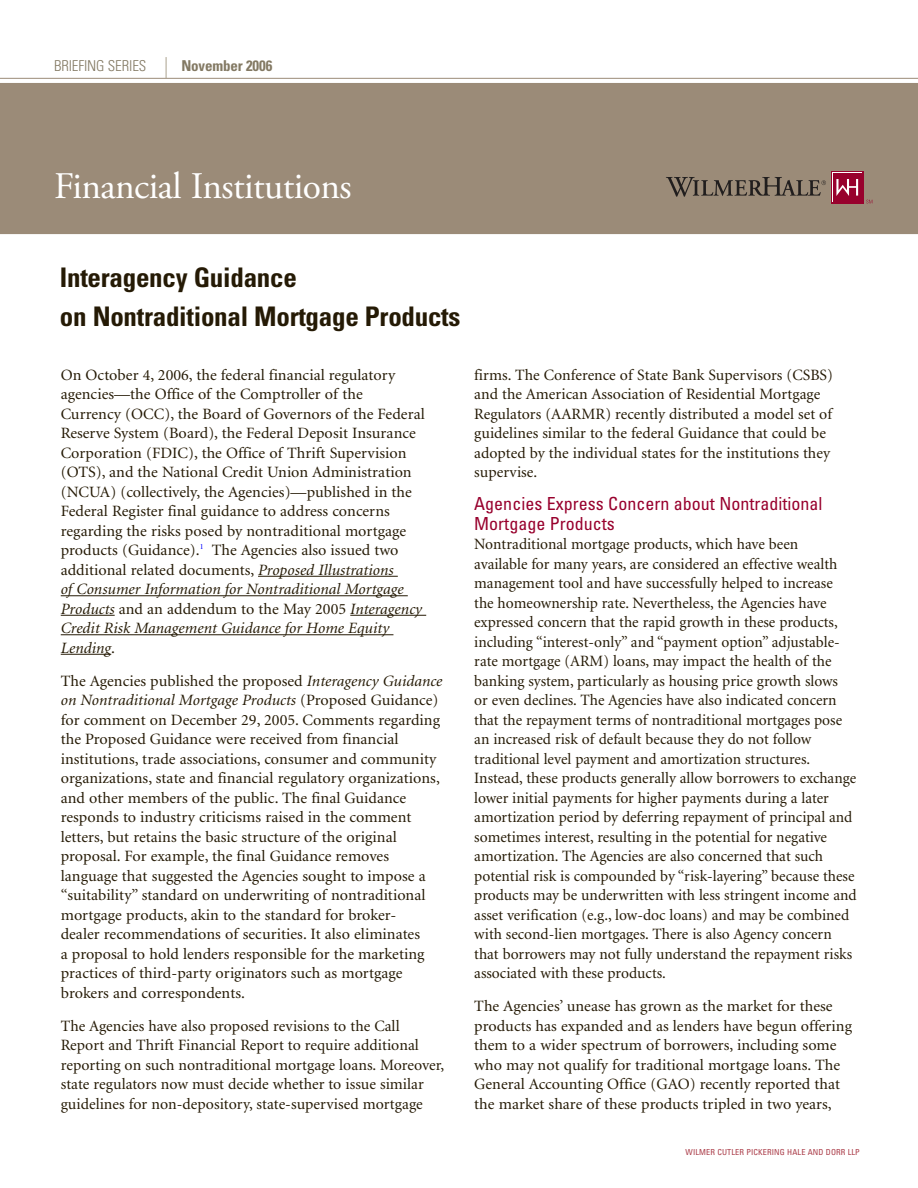
<style>
.page{position:relative;width:918px;height:1188px;background:#fff}
.page>*{position:absolute;margin:0;border:0;box-sizing:border-box;transform-origin:0 0}
._01_Newsletter_Name{font:37.5px "Adobe Garamond Pro";letter-spacing:-.015em;color:#fff}
._03_Body_Headline{font:700 condensed 27px "Univers";letter-spacing:-.01em;color:#251a05}
._04_PMS_202_Subhead{font:condensed 18px/19.5px "Univers";color:#98012d}
._02_Body_copy{font:15.75px/19.5px "Minion";color:#251a05}
.legal{font:300 condensed 15px "Univers";letter-spacing:-.01em;color:#837963}
.legal-2{font:700 condensed 15px "Univers";letter-spacing:-.01em;color:#837963}
.legal-3{font:condensed 8.25px "Univers";letter-spacing:.015em;color:#aa3c48}
.s1{font-style:italic}
</style>
<div class="page">
<div style="left:0;top:83px;width:918px;height:151px;background:#9b8b78"></div>
<hr style="left:258px;top:576px;width:140px;height:1px;background:#251a05">
<hr style="left:61px;top:595px;width:347px;height:1px;background:#251a05">
<hr style="left:61px;top:615px;width:54px;height:1px;background:#251a05">
<hr style="left:350px;top:615px;width:76px;height:1px;background:#251a05">
<hr style="left:61px;top:634px;width:332px;height:1px;background:#251a05">
<hr style="left:61px;top:654px;width:50px;height:1px;background:#251a05">
<hr style="left:0;top:78px;width:918px;height:1px;background:#9b8b78">
<svg style="left:166px;top:57px;width:1px;height:21px"></svg>
<div style="left:831px;top:171px;width:32px;height:32px;background:#98012d"></div>
<svg style="left:832px;top:172px;width:30px;height:30px"></svg>
<div style="left:833px;top:173px;width:28px;height:28px;background:#98012d"></div>
<svg style="left:836px;top:179px;width:22px;height:17px"></svg>
<svg style="left:666px;top:177px;width:160px;height:20px"></svg>
<svg style="left:866px;top:200px;width:6px;height:3px"></svg>
<p class="legal" style="left:54px;top:57px;width:94px">BRIEFING SERIES</p>
<p class="legal-2" style="left:181px;top:57px;width:92px">November 2006</p>
<p class="_01_Newsletter_Name" style="left:54px;top:164px;width:299px">Financial Institutions</p>
<p class="_03_Body_Headline" style="left:60px;top:261px;width:238px">Interagency Guidance</p>
<p class="_03_Body_Headline" style="left:60px;top:300px;width:402px">on Nontraditional Mortgage Products</p>
<p class="_02_Body_copy" style="left:61px;top:366px;width:366px">On October 4, 2006, the federal financial regulatory agencies—the Office of the Comptroller of the Currency (OCC), the Board of Governors of the Federal Reserve System (Board), the Federal Deposit Insurance Corporation (FDIC), the Office of Thrift Supervision (OTS), and the National Credit Union Administration (NCUA) (collectively, the Agencies)—published in the Federal Register final guidance to address concerns regarding the risks posed by nontraditional mortgage products (Guidance).<sup>1</sup> The Agencies also issued two additional related documents, <span class="s1">Proposed Illustrations<br>of Consumer Information for Nontraditional Mortgage Products</span> and an addendum to the May 2005 <span class="s1">Interagency Credit Risk Management Guidance for Home Equity Lending</span>.</p>
<p class="_02_Body_copy" style="left:61px;top:672px;width:383px">The Agencies published the proposed <span class="s1">Interagency Guidance on Nontraditional Mortgage Products</span> (Proposed Guidance) for comment on December 29, 2005. Comments regarding the Proposed Guidance were received from financial institutions, trade associations, consumer and community organizations, state and financial regulatory organizations, and other members of the public. The final Guidance responds to industry criticisms raised in the comment letters, but retains the basic structure of the original proposal. For example, the final Guidance removes language that suggested the Agencies sought to impose a “suitability” standard on underwriting of nontraditional mortgage products, akin to the standard for broker-<br>dealer recommendations of securities. It also eliminates<br>a proposal to hold lenders responsible for the marketing practices of third-party originators such as mortgage brokers and correspondents.</p>
<p class="_02_Body_copy" style="left:61px;top:1017px;width:385px">The Agencies have also proposed revisions to the Call Report and Thrift Financial Report to require additional reporting on such nontraditional mortgage loans. Moreover, state regulators now must decide whether to issue similar guidelines for non-depository, state-supervised mortgage</p>
<p class="_02_Body_copy" style="left:474px;top:366px;width:360px">firms. The Conference of State Bank Supervisors (CSBS) and the American Association of Residential Mortgage Regulators (AARMR) recently distributed a model set of guidelines similar to the federal Guidance that could be adopted by the individual states for the institutions they supervise.</p>
<p class="_04_PMS_202_Subhead" style="left:474px;top:494px;width:350px">Agencies Express Concern about Nontraditional<br>Mortgage Products</p>
<p class="_02_Body_copy" style="left:474px;top:535px;width:384px">Nontraditional mortgage products, which have been<br>available for many years, are considered an effective wealth management tool and have successfully helped to increase<br>the homeownership rate. Nevertheless, the Agencies have expressed concern that the rapid growth in these products, including “interest-only” and “payment option” adjustable&shy;rate mortgage (ARM) loans, may impact the health of the banking system, particularly as housing price growth slows<br>or even declines. The Agencies have also indicated concern that the repayment terms of nontraditional mortgages pose an increased risk of default because they do not follow traditional level payment and amortization structures.<br>Instead, these products generally allow borrowers to exchange lower initial payments for higher payments during a later amortization period by deferring repayment of principal and sometimes interest, resulting in the potential for negative amortization. The Agencies are also concerned that such potential risk is compounded by “risk-layering” because these products may be underwritten with less stringent income and asset verification (e.g., low-doc loans) and may be combined with second-lien mortgages. There is also Agency concern that borrowers may not fully understand the repayment risks associated with these products.</p>
<p class="_02_Body_copy" style="left:474px;top:997px;width:379px">The Agencies’ unease has grown as the market for these products has expanded and as lenders have begun offering them to a wider spectrum of borrowers, including some who may not qualify for traditional mortgage loans. The General Accounting Office (GAO) recently reported that the market share of these products tripled in two years,</p>
<p class="legal-3" style="left:686px;top:1146px;width:176px">Wilmer Cutler Pickering Hale and D orr LLP</p>
</div>
